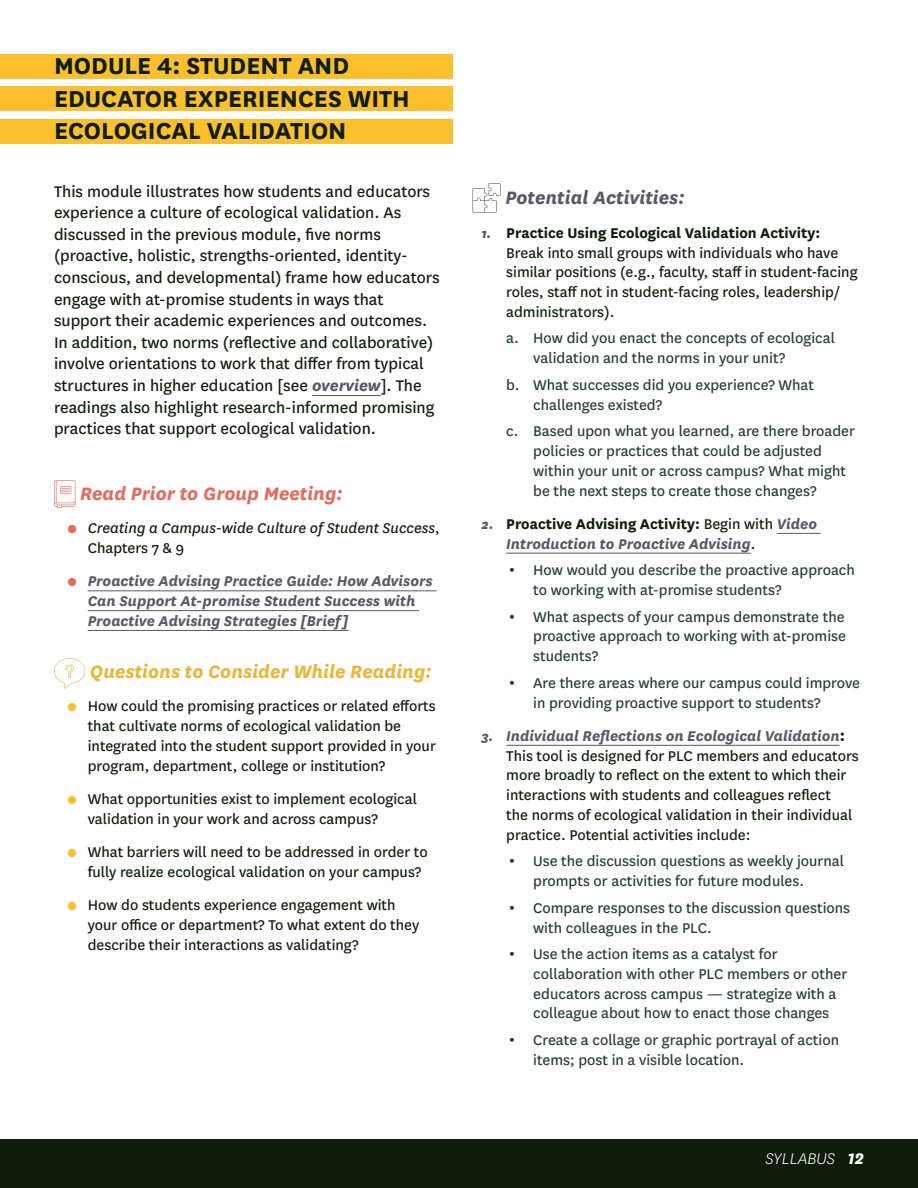
<style>
.page{position:relative;width:918px;height:1188px;background:#fff}
.page>*{position:absolute;margin:0;border:0;box-sizing:border-box;transform-origin:0 0}
.t1{font:700 27px "National";color:#0f1e0a}
.t2{font:italic 700 21px "National";color:#ebb43b}
.t3{font:italic 700 21px "National";color:#e36a5e}
.t4{font:italic 700 21px "National";color:#5c5669}
.t5{font:18px/21.6px "National";color:#0f1e0a}
.t6{font:italic 300 18px "National";color:#fff}
.t7{font:16.5px/19.8px "National";color:#0f1e0a}
.t8{font:16.5px/19.8px "National";color:#243e35}
.t9{font:italic 700 16.5px/19.8px "National";color:#5c5669}
.t10{font:italic 16.5px/19.8px "National";color:#0f1e0a}
.s1{font-weight:700;font-style:italic;color:#5c5669}
.s2{font-style:normal;font-size:13.5px;color:#e36a5e}
.s3{font-style:normal}
.s4{font-weight:400;font-style:normal;font-size:13.5px;color:#e36a5e}
.s5{font-weight:800;font-style:italic;font-size:13.5px;color:#fcbf2d}
.s6{font-weight:800;font-style:italic;font-size:15px;color:#5c5669}
.s7{font-weight:700}
.s8{font-weight:800;font-size:15px}
.s9{font-style:normal;color:#0f1e0a}
.s10{font-weight:400;font-style:normal;color:#0f1e0a}
.s11{font-weight:700;font-size:18px}
.s12{font-weight:800}
</style>
<div class="page">
<div style="left:0;top:1139px;width:918px;height:49px;background:#0f1e0a"></div>
<hr style="left:312px;top:395px;width:69px;height:1px;background:#5c5669">
<hr style="left:88px;top:591px;width:349px;height:1px;background:#5c5669">
<hr style="left:88px;top:610px;width:331px;height:1px;background:#5c5669">
<hr style="left:88px;top:630px;width:261px;height:1px;background:#5c5669">
<svg style="left:54px;top:480px;width:21px;height:28px"></svg>
<svg style="left:54px;top:658px;width:31px;height:31px"></svg>
<hr style="left:777px;top:533px;width:44px;height:1px;background:#5c5669">
<hr style="left:506px;top:553px;width:245px;height:1px;background:#5c5669">
<hr style="left:506px;top:745px;width:334px;height:1px;background:#5c5669">
<svg style="left:473px;top:183px;width:28px;height:30px"></svg>
<div style="left:0;top:86px;width:453px;height:25px;background:#fcbf2d"></div>
<div style="left:0;top:54px;width:453px;height:25px;background:#fcbf2d"></div>
<div style="left:0;top:119px;width:453px;height:24px;background:#fcbf2d"></div>
<h1 class="t1" style="left:54px;top:47px;width:297px">MODULE 4: STUDENT AND</h1>
<h1 class="t1" style="left:54px;top:79px;width:357px">EDUCATOR EXPERIENCES WITH</h1>
<h1 class="t1" style="left:54px;top:112px;width:294px">ECOLOGICAL VALIDATION</h1>
<p class="t5" style="left:54px;top:179px;width:387px">This module illustrates how students and educators experience a culture of ecological validation. As discussed in the previous module, five norms (proactive, holistic, strengths-oriented, identity&shy;conscious, and developmental) frame how educators engage with at-promise students in ways that support their academic experiences and outcomes.<br>In addition, two norms (reflective and collaborative) involve orientations to work that differ from typical structures in higher education [see <span class="s1">overview</span>]. The readings also highlight research-informed promising practices that support ecological validation.</p>
<p class="t3" style="left:80px;top:479px;width:264px">Read Prior to Group Meeting:</p>
<p class="t10" style="left:88px;top:518px;width:354px;text-indent:-20px"><span class="s2">●</span> Creating a Campus-wide Culture of Student Success<span class="s3">,<br>Chapters 7 &amp; 9</span></p>
<p class="t9" style="left:88px;top:570px;width:347px;text-indent:-20px"><span class="s4">●</span> Proactive Advising Practice Guide: How Advisors<br>Can Support At-promise Student Success with<br>Proactive Advising Strategies [Brief]</p>
<p class="t2" style="left:90px;top:657px;width:343px">Questions to Consider While Reading:</p>
<p class="t7" style="left:88px;top:696px;width:350px;text-indent:-20px"><span class="s5">●</span> How could the promising practices or related efforts that cultivate norms of ecological validation be integrated into the student support provided in your program, department, college or institution?</p>
<p class="t7" style="left:88px;top:788px;width:331px;text-indent:-20px"><span class="s5">●</span> What opportunities exist to implement ecological validation in your work and across campus?</p>
<p class="t7" style="left:88px;top:841px;width:342px;text-indent:-20px"><span class="s5">●</span> What barriers will need to be addressed in order to fully realize ecological validation on your campus?</p>
<p class="t7" style="left:88px;top:895px;width:333px;text-indent:-20px"><span class="s5">●</span> How do students experience engagement with your office or department? To what extent do they describe their interactions as validating?</p>
<p class="t4" style="left:505px;top:184px;width:181px">Potential Activities:</p>
<p class="t7" style="left:506px;top:222px;width:353px;text-indent:-25px"><span class="s6">1.</span> <span class="s7">Practice Using Ecological Validation Activity:<br></span>Break into small groups with individuals who have similar positions (e.g., faculty, staff in student-facing roles, staff not in student-facing roles, leadership/ administrators).</p>
<p class="t8" style="left:533px;top:328px;width:303px;text-indent:-27px">a. How did you enact the concepts of ecological validation and the norms in your unit?</p>
<p class="t8" style="left:533px;top:374px;width:282px;text-indent:-27px">b. What successes did you experience? What challenges existed?</p>
<p class="t8" style="left:533px;top:420px;width:323px;text-indent:-27px">c. Based upon what you learned, are there broader policies or practices that could be adjusted within your unit or across campus? What might be the next steps to create those changes?</p>
<p class="t9" style="left:506px;top:513px;width:312px;text-indent:-25px"><span class="s8">2.</span> <span class="s9">Proactive Advising Activity:</span> <span class="s10">Begin with</span> Video<br>Introduction to Proactive Advising<span class="s10">.</span></p>
<p class="t8" style="left:533px;top:559px;width:323px">How would you describe the proactive approach to working with at-promise students?</p>
<p class="t8" style="left:533px;top:606px;width:314px;text-align:justify">What aspects of your campus demonstrate the proactive approach to working with at-promise students?</p>
<p class="t8" style="left:533px;top:672px;width:328px">Are there areas where our campus could improve in providing proactive support to students?</p>
<p class="t7" style="left:506px;top:725px;width:354px;text-indent:-25px"><span class="s6">3.</span> <span class="s1">Individual Reflections on Ecological Validation</span><span class="s11">:<br></span>This tool is designed for PLC members and educators more broadly to reflect on the extent to which their interactions with students and colleagues reflect<br>the norms of ecological validation in their individual practice. Potential activities include:</p>
<p class="t8" style="left:533px;top:851px;width:312px">Use the discussion questions as weekly journal prompts or activities for future modules.</p>
<p class="t8" style="left:533px;top:897px;width:318px">Compare responses to the discussion questions with colleagues in the PLC.</p>
<p class="t8" style="left:533px;top:943px;width:315px">Use the action items as a catalyst for collaboration with other PLC members or other educators across campus — strategize with a colleague about how to enact those changes</p>
<p class="t8" style="left:533px;top:1029px;width:307px">Create a collage or graphic portrayal of action items; post in a visible location.</p>
<p class="t6" style="left:765px;top:1147px;width:100px">SYLLABUS <span class="s12">12</span></p>
</div>
